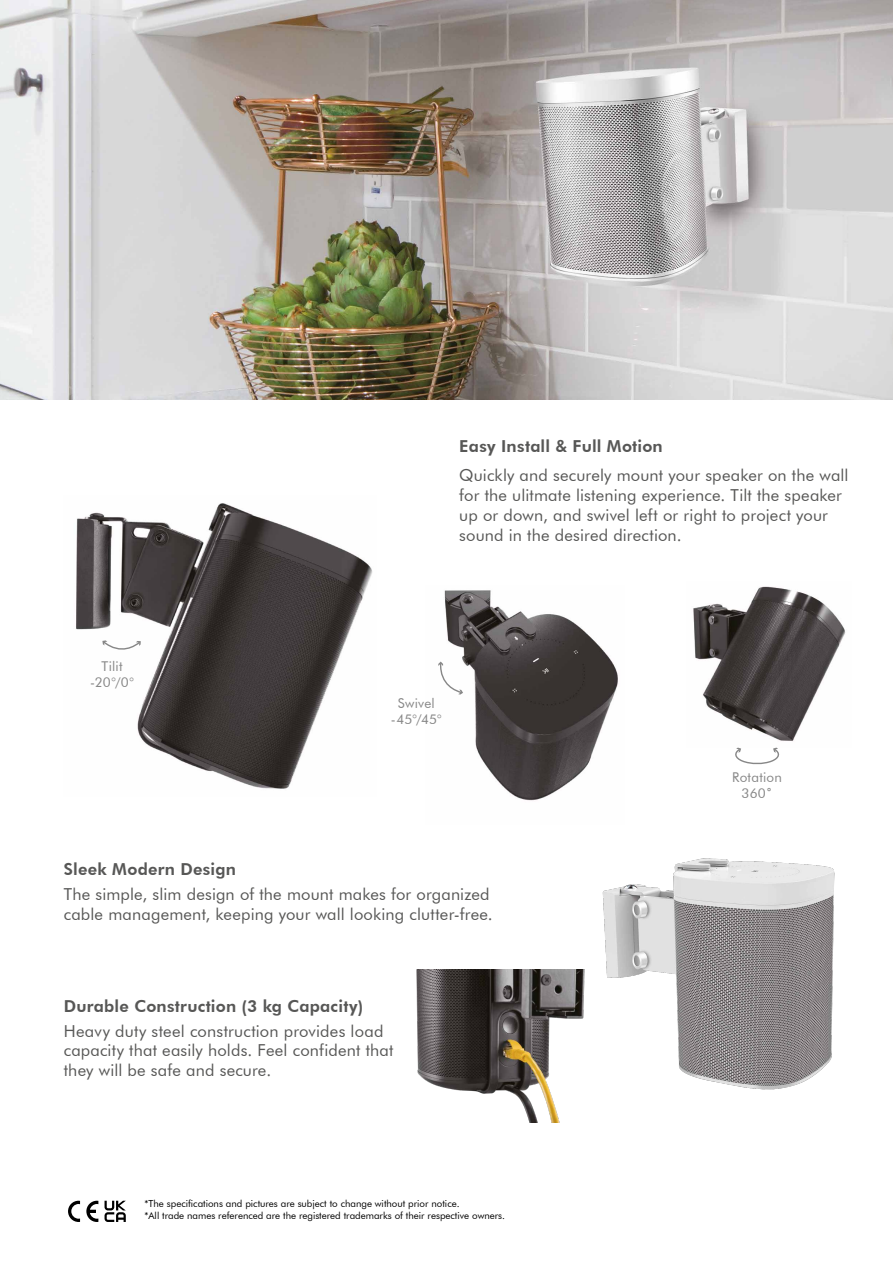
<style>
.page{position:relative;width:893px;height:1263px;background:#fff}
.page>*{position:absolute;margin:0;border:0;box-sizing:border-box;transform-origin:0 0}
.t1{font:16.5px/19.8px "Futura BT";letter-spacing:.01em;color:#575756}
.t2{font:800 16.5px "Futura BT";letter-spacing:.015em;color:#575756}
.t3{font:13.5px/16.2px "Futura BT";letter-spacing:.02em;color:#878787;text-align:center}
.t4{font:9.75px/11.7px "Futura BT";color:#000}
</style>
<div class="page">
<svg style="left:68px;top:1201px;width:12px;height:21px"></svg>
<svg style="left:86px;top:1201px;width:12px;height:21px"></svg>
<svg style="left:105px;top:1201px;width:21px;height:21px"></svg>
<img style="left:602px;top:858px;width:233px;height:232px">
<img style="left:0;top:0;width:893px;height:399px">
<img style="left:76px;top:503px;width:297px;height:286px">
<svg style="left:102px;top:640px;width:40px;height:16px"></svg>
<img style="left:693px;top:586px;width:153px;height:155px">
<svg style="left:735px;top:747px;width:45px;height:18px"></svg>
<img style="left:444px;top:590px;width:174px;height:211px">
<svg style="left:438px;top:661px;width:25px;height:34px"></svg>
<img style="left:416px;top:969px;width:169px;height:154px">
<p class="t3" style="left:90px;top:658px;width:45px">Tilit -20°/0°</p>
<p class="t2" style="left:64px;top:859px;width:174px">Sleek Modern Design</p>
<p class="t2" style="left:459px;top:436px;width:205px">Easy Install &amp; Full Motion</p>
<p class="t1" style="left:459px;top:465px;width:391px">Quickly and securely mount your speaker on the wall for the ulitmate listening experience. Tilt the speaker up or down, and swivel left or right to project your sound in the desired direction.</p>
<p class="t3" style="left:391px;top:695px;width:52px">Swivel -45°/45°</p>
<p class="t3" style="left:732px;top:769px;width:51px">Rotation<br>360˚</p>
<p class="t1" style="left:64px;top:884px;width:431px">The simple, slim design of the mount makes for organized cable management, keeping your wall looking clutter-free.</p>
<p class="t2" style="left:64px;top:996px;width:301px">Durable Construction (3 kg Capacity)</p>
<p class="t1" style="left:64px;top:1021px;width:331px">Heavy duty steel construction provides load capacity that easily holds. Feel confident that they will be safe and secure.</p>
<p class="t4" style="left:145px;top:1198px;width:362px">*The specifications and pictures are subject to change without prior notice.<br>*All trade names referenced are the registered trademarks of their respective owners.</p>
</div>
